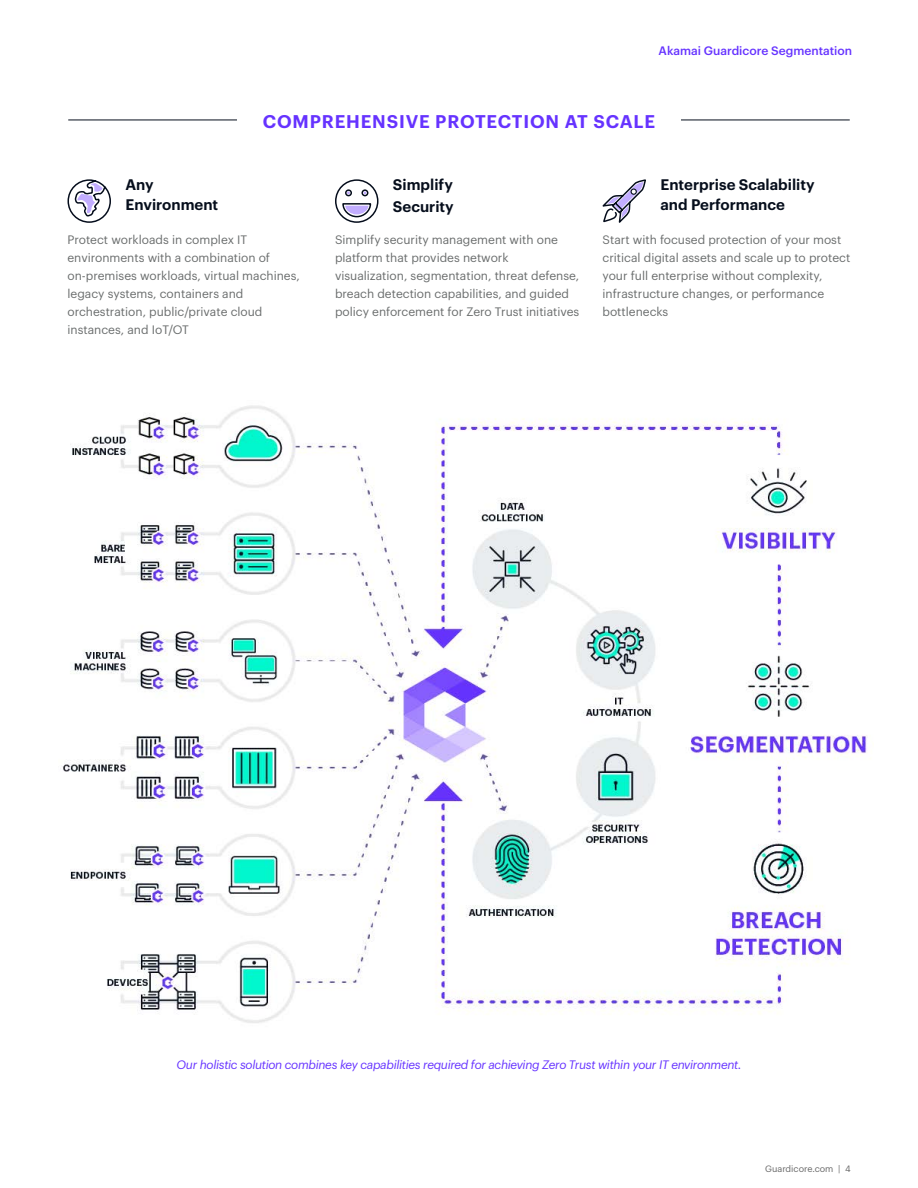
<style>
.page{position:relative;width:918px;height:1188px;background:#fff}
.page>*{position:absolute;margin:0;border:0;box-sizing:border-box;transform-origin:0 0}
.t1{font:600 18px "Graphik";letter-spacing:.045em;color:#63f}
.t2{font:600 15px/19.5px "Graphik";color:#060e1c}
.t3{font:12px/18px "Graphik";color:#6a6d6d}
.t4{font:italic 12px "Graphik";letter-spacing:-.025em;color:#63f}
.t5{font:500 12px "Graphik";color:#63f}
.t6{font:9px "Graphik";color:#666}
</style>
<div class="page">
<hr style="left:68px;top:120px;width:169px;height:1px;background:#060e1c">
<hr style="left:681px;top:120px;width:169px;height:1px;background:#060e1c">
<svg style="left:67px;top:179px;width:44px;height:44px"></svg>
<svg style="left:335px;top:179px;width:44px;height:44px"></svg>
<svg style="left:602px;top:179px;width:44px;height:44px"></svg>
<img style="left:62px;top:405px;width:806px;height:618px">
<p class="t5" style="left:659px;top:41px;width:195px">Akamai Guardicore Segmentation</p>
<h1 class="t1" style="left:263px;top:107px;width:394px">COMPREHENSIVE PROTECTION AT SCALE</h1>
<p class="t2" style="left:126px;top:174px;width:94px">Any<br>Environment</p>
<p class="t2" style="left:393px;top:173px;width:62px;line-height:21.6px">Simplify<br>Security</p>
<p class="t2" style="left:660px;top:174px;width:156px">Enterprise Scalability and Performance</p>
<p class="t3" style="left:68px;top:230px;width:234px">Protect workloads in complex IT environments with a combination of on-premises workloads, virtual machines, legacy systems, containers and orchestration, public/private cloud instances, and IoT/OT</p>
<p class="t3" style="left:335px;top:230px;width:246px">Simplify security management with one platform that provides network visualization, segmentation, threat defense, breach detection capabilities, and guided policy enforcement for Zero Trust initiatives</p>
<p class="t3" style="left:603px;top:230px;width:249px">Start with focused protection of your most critical digital assets and scale up to protect your full enterprise without complexity, infrastructure changes, or performance bottlenecks</p>
<p class="t4" style="left:177px;top:1056px;width:566px">Our holistic solution combines key capabilities required for achieving Zero Trust within your IT environment.</p>
<p class="t6" style="left:765px;top:1161px;width:87px">Guardicore.com | 4</p>
</div>
